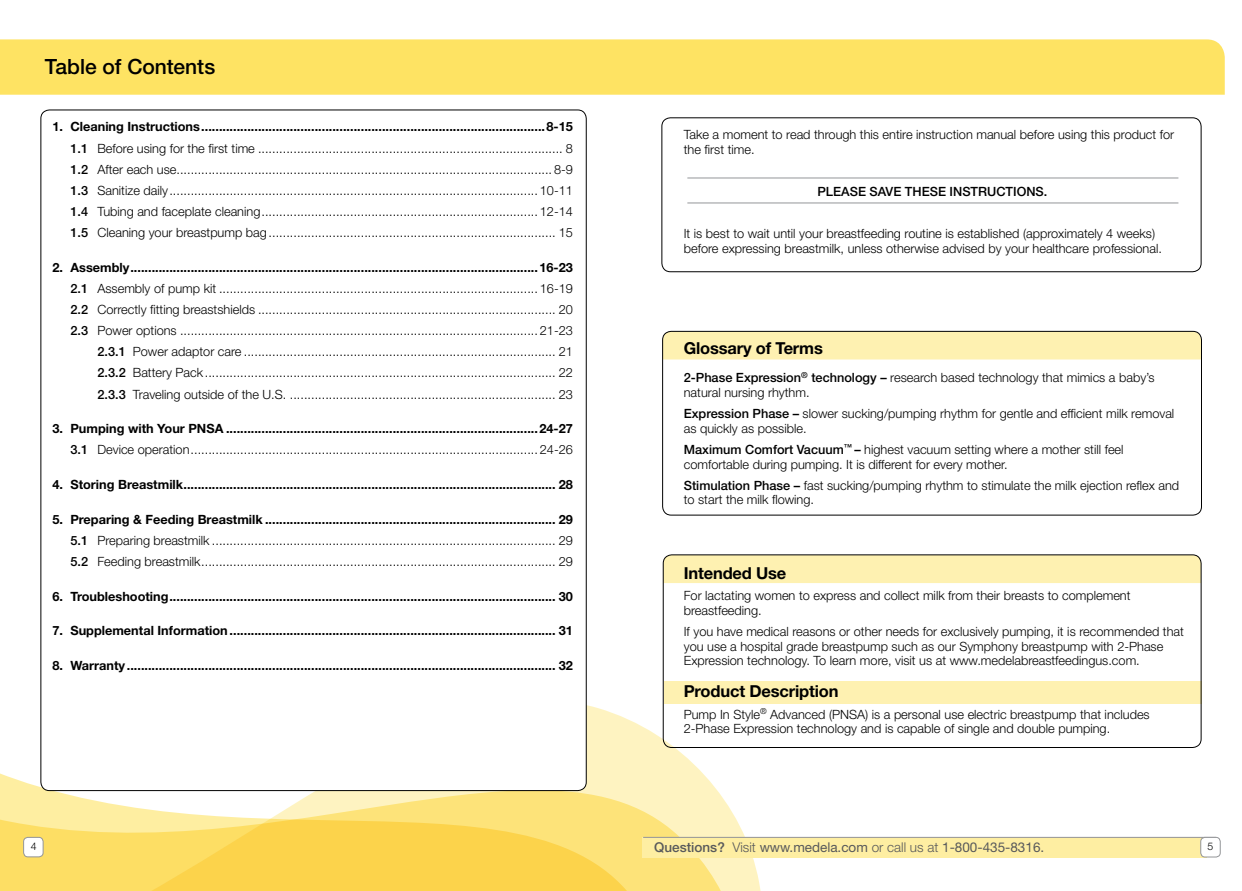
<style>
.page{position:relative;width:1242px;height:891px;background:#fff}
.page>*{position:absolute;margin:0;border:0;box-sizing:border-box;transform-origin:0 0}
.t1{font:500 21px "Helvetica Neue LT Std";color:#000}
.t2{font:700 16.5px "Helvetica Neue LT Std";letter-spacing:-.01em;color:#000}
.t3{font:13.5px "Helvetica Neue LT Std";color:#58595b}
.t4{font:300 12.75px/21.1px "Helvetica Neue LT Std";color:#000}
.t5{font:700 12.75px "Helvetica Neue LT Std";color:#000}
.t6{font:500 12.75px "Helvetica Neue LT Std";color:#000}
.t7{font:300 10.5px "Helvetica Neue LT Std";color:#000}
.s1{font-weight:700}
.s2{font-weight:500}
.s3{font-weight:300}
</style>
<div class="page">
<div style="left:0;top:39px;width:1225px;height:56px;background:#fee363"></div>
<svg style="left:0;top:706px;width:755px;height:185px"></svg>
<div style="left:24px;top:837px;width:19px;height:20px;background:#fff;border-radius:4px"></div>
<div style="left:23px;top:837px;width:20px;height:20px;border:1px solid #939598;border-radius:4px"></div>
<div style="left:643px;top:837px;width:564px;height:20px;background:#feeea2"></div>
<hr style="left:643px;top:837px;width:573px;height:1px;background:#939598">
<div style="left:1201px;top:837px;width:19px;height:20px;background:#fff;border-radius:4px"></div>
<div style="left:1200px;top:837px;width:21px;height:20px;border:1px solid #939598;border-radius:4px"></div>
<div style="left:663px;top:332px;width:538px;height:28px;background:#fef1b1"></div>
<div style="left:41px;top:110px;width:545px;height:681px;background:#fff;border-radius:9px"></div>
<div style="left:662px;top:331px;width:540px;height:184px;border:1px solid #000;border-radius:9px"></div>
<div style="left:662px;top:117px;width:540px;height:155px;border:1px solid #000;border-radius:9px"></div>
<div style="left:663px;top:555px;width:537px;height:28px;background:#fef1b1"></div>
<div style="left:664px;top:682px;width:538px;height:22px;background:#fef1b1"></div>
<div style="left:663px;top:554px;width:539px;height:194px;border:1px solid #000;border-radius:9px"></div>
<hr style="left:687px;top:178px;width:491px;height:1px;background:#939598">
<hr style="left:687px;top:203px;width:491px;height:1px;background:#939598">
<h1 class="t1" style="left:45px;top:54px;width:172px">Table of Contents</h1>
<p class="t4" style="left:70px;top:116px;width:504px;text-align:justify;text-indent:-18px"><span class="s1">1. Cleaning Instructions.................................................................................................8-15<br></span><span class="s2">1.1</span> Before using for the first time ...................................................................................... 8<br><span class="s2">1.2</span> After each use.......................................................................................................... 8-9<br><span class="s2">1.3</span> Sanitize daily........................................................................................................ 10-11<br><span class="s2">1.4</span> Tubing and faceplate cleaning.............................................................................. 12-14<br><span class="s2">1.5</span> Cleaning your breastpump bag................................................................................. 15</p>
<p class="t4" style="left:52px;top:256px;width:522px;text-align:right"><span class="s1">2. Assembly...................................................................................................................16-23<br></span><span class="s2">2.1</span> Assembly of pump kit .......................................................................................... 16-19<br><span class="s2">2.2</span> Correctly fitting breastshields .................................................................................... 20<br><span class="s2">2.3</span> Power options ..................................................................................................... 21-23<br><span class="s2">2.3.1</span> Power adaptor care ........................................................................................ 21<br><span class="s2">2.3.2</span> Battery Pack................................................................................................... 22<br><span class="s2">2.3.3</span> Traveling outside of the U.S. ........................................................................... 23</p>
<p class="t4" style="left:52px;top:418px;width:522px;text-align:right"><span class="s1">3. Pumping with Your PNSA ........................................................................................24-27<br></span><span class="s2">3.1</span> Device operation.................................................................................................. 24-26</p>
<p class="t5" style="left:52px;top:477px;width:522px">4. Storing Breastmilk......................................................................................................... 28</p>
<p class="t4" style="left:70px;top:508px;width:504px;text-align:justify;text-indent:-18px"><span class="s1">5. Preparing &amp; Feeding Breastmilk .................................................................................. 29<br></span><span class="s2">5.1</span> Preparing breastmilk ................................................................................................. 29<br><span class="s2">5.2</span> Feeding breastmilk.................................................................................................... 29</p>
<p class="t5" style="left:52px;top:588px;width:522px">6. Troubleshooting............................................................................................................. 30</p>
<p class="t5" style="left:52px;top:623px;width:522px">7. Supplemental Information............................................................................................ 31</p>
<p class="t5" style="left:52px;top:657px;width:522px">8. Warranty......................................................................................................................... 32</p>
<p class="t4" style="left:684px;top:127px;width:492px;line-height:14.7px">Take a moment to read through this entire instruction manual before using this product for the first time.</p>
<p class="t6" style="left:817px;top:184px;width:113px">Please save these</p>
<p class="t6" style="left:950px;top:184px;width:13px">instr</p>
<p class="t6" style="left:987px;top:184px;width:62px">uctions.</p>
<p class="t4" style="left:684px;top:226px;width:480px;line-height:14.7px">It is best to wait until your breastfeeding routine is established (approximately 4 weeks) before expressing breastmilk, unless otherwise advised by your healthcare professional.</p>
<p class="t2" style="left:684px;top:338px;width:141px">Glossary of Terms</p>
<p class="t4" style="left:684px;top:370px;width:472px;line-height:14.7px"><span class="s2">2-Phase Expression</span><sup>®</sup> <span class="s2">technology –</span> research based technology that mimics a baby’s natural nursing rhythm.</p>
<p class="t4" style="left:684px;top:406px;width:492px;line-height:14.7px"><span class="s2">Expression Phase –</span> slower sucking/pumping rhythm for gentle and efficient milk removal as quickly as possible.</p>
<p class="t4" style="left:684px;top:442px;width:441px;line-height:14.7px"><span class="s2">Maximum Comfort Vacuum</span><sup>™</sup> <span class="s2">–</span> highest vacuum setting where a mother still feel comfortable during pumping. It is different for every mother.</p>
<p class="t4" style="left:684px;top:478px;width:497px;line-height:14.7px"><span class="s2">Stimulation Phase –</span> fast sucking/pumping rhythm to stimulate the milk ejection reflex and to start the milk flowing.</p>
<p class="t2" style="left:684px;top:563px;width:104px">Intended Use</p>
<p class="t4" style="left:684px;top:588px;width:448px;line-height:14.7px">For lactating women to express and collect milk from their breasts to complement breastfeeding.</p>
<p class="t4" style="left:684px;top:624px;width:502px;line-height:14.7px">If you have medical reasons or other needs for exclusively pumping, it is recommended that you use a hospital grade breastpump such as our Symphony breastpump with 2-Phase<br>Expression technology. To learn more, visit us at www.medelabreastfeedingus.com.</p>
<p class="t2" style="left:684px;top:681px;width:156px">Product Description</p>
<p class="t4" style="left:684px;top:706px;width:467px;line-height:14.7px">Pump In Style<sup>®</sup> Advanced (PNSA) is a personal use electric breastpump that includes<br>2-Phase Expression technology and is capable of single and double pumping.</p>
<p class="t7" style="left:31px;top:840px;width:7px">4</p>
<p class="t3" style="left:654px;top:839px;width:391px"><span class="s2">Questions?</span> <span class="s3">Visit</span> www.medela.com <span class="s3">or call us at</span> 1-800-435-8316.</p>
<p class="t7" style="left:1208px;top:840px;width:7px">5</p>
</div>
